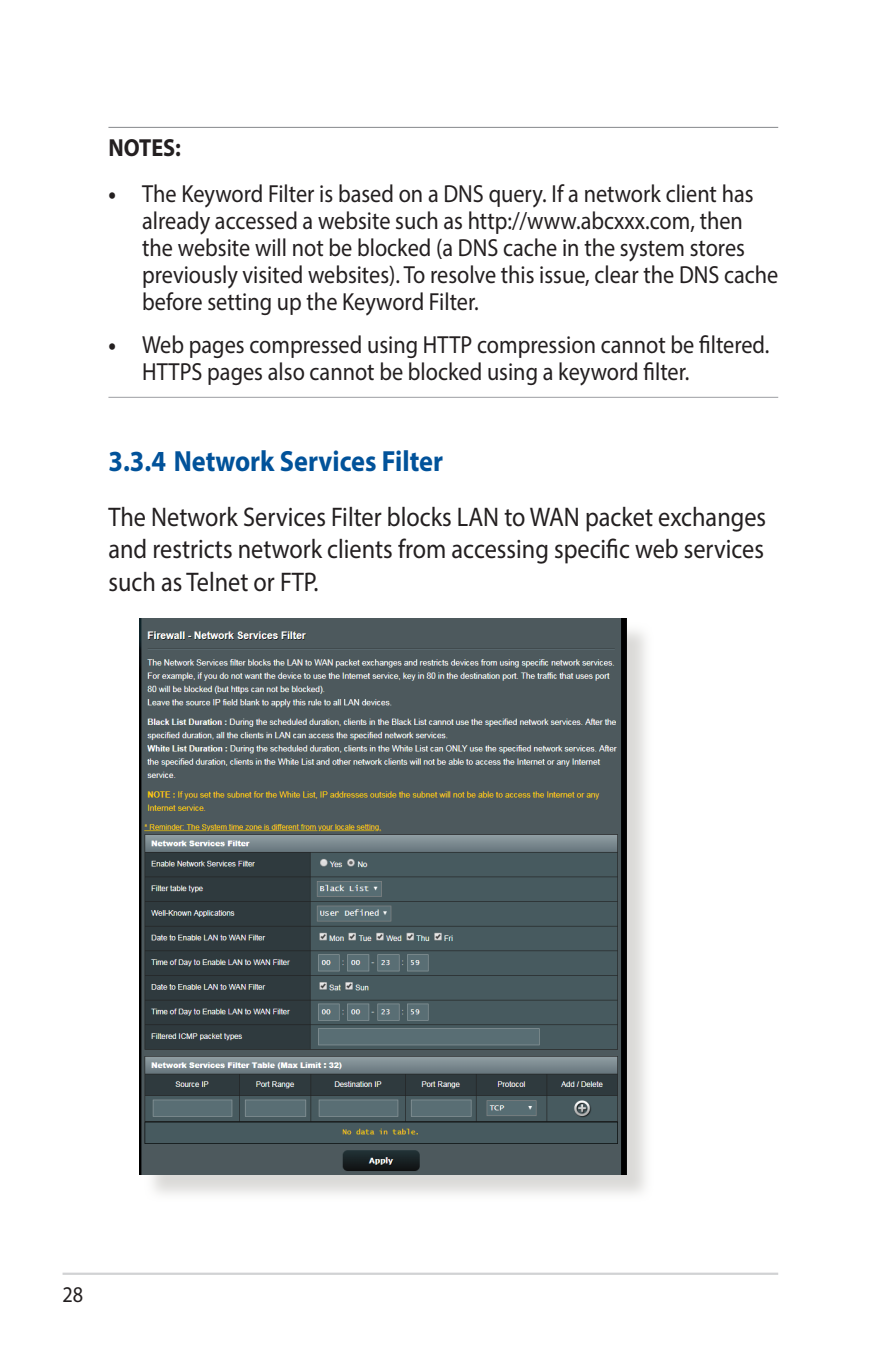
<style>
.page{position:relative;width:893px;height:1346px;background:#fff}
.page>*{position:absolute;margin:0;border:0;box-sizing:border-box;transform-origin:0 0}
.t1{font:700 29.25px "Myriad Pro";color:#01529a;scale:.9 1}
.t2{font:27px/32.4px "Myriad Pro";color:#231f20;text-align:justify;scale:.9 1}
.t3{font:24.75px/27px "Myriad Pro";color:#231f20;scale:.9 1}
.t4{font:700 24.75px "Myriad Pro";color:#231f20;scale:.9 1}
.t5{font:22.5px "Myriad Pro";color:#231f20;scale:.9 1}
.s1{font-weight:700}
</style>
<div class="page">
<hr style="left:63px;top:1272px;width:715px;height:3px;background:#d1d2d4">
<hr style="left:108px;top:127px;width:670px;height:1px;background:#939598">
<hr style="left:108px;top:397px;width:670px;height:1px;background:#a8a9ad">
<div style="left:143px;top:622px;width:511px;height:580px;background:#cfcecb;opacity:.75"></div>
<img style="left:140px;top:618px;width:487px;height:556px">
<p class="t4" style="left:108px;top:131px;width:82px">NOTES:</p>
<p class="t3" style="left:142px;top:180px;width:708px;text-indent:-34px"><span class="s1">•</span> The Keyword Filter is based on a DNS query. If a network client has already accessed a website such as http://www.abcxxx.com, then the website will not be blocked (a DNS cache in the system stores previously visited websites). To resolve this issue, clear the DNS cache before setting up the Keyword Filter.</p>
<p class="t3" style="left:142px;top:331px;width:699px;text-indent:-34px"><span class="s1">•</span> Web pages compressed using HTTP compression cannot be filtered.<br>HTTPS pages also cannot be blocked using a keyword filter.</p>
<p class="t1" style="left:108px;top:442px;width:373px">3.3.4 Network Services Filter</p>
<p class="t2" style="left:108px;top:500px;width:732px">The Network Services Filter blocks LAN to WAN packet exchanges and restricts network clients from accessing specific web services such as Telnet or FTP.</p>
<p class="t5" style="left:63px;top:1281px;width:25px">28</p>
</div>
